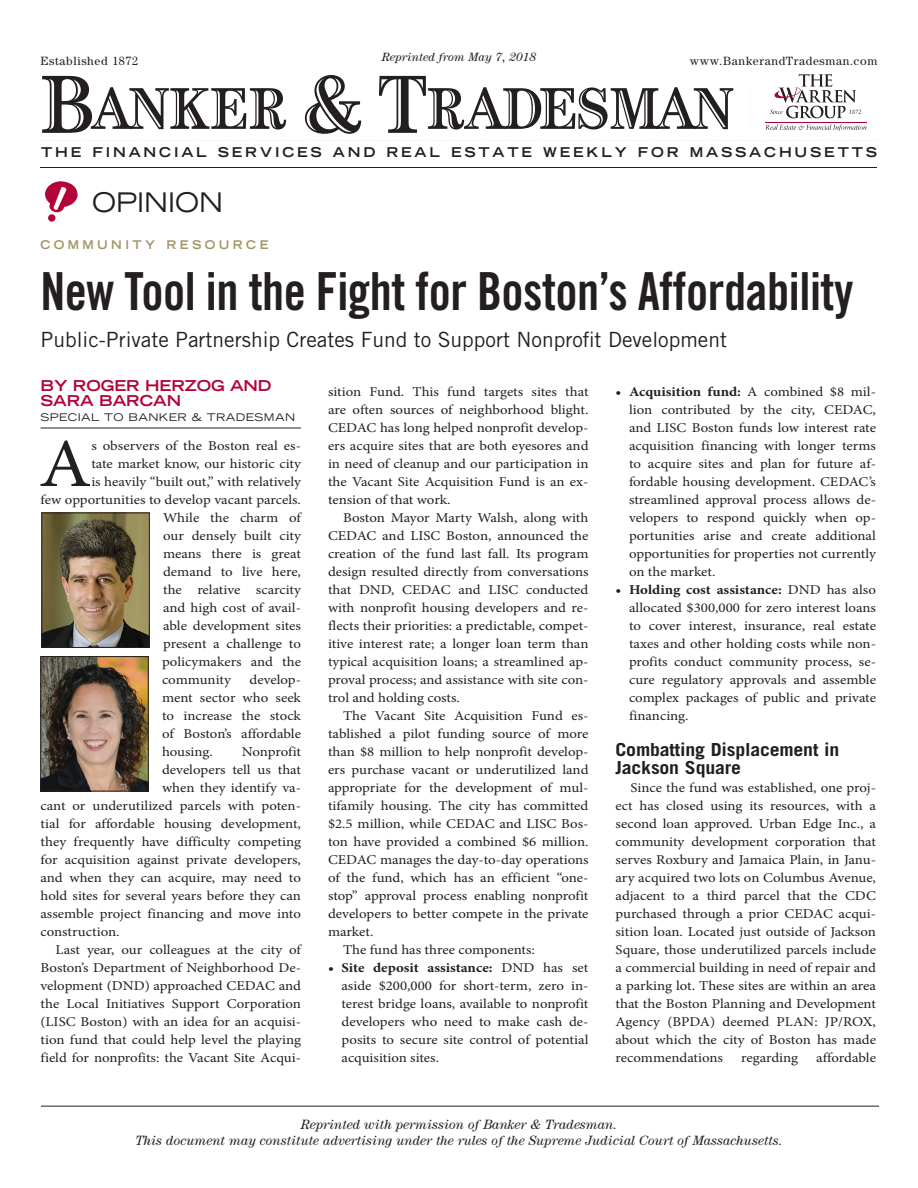
<style>
.page{position:relative;width:918px;height:1188px;background:#fff}
.page>*{position:absolute;margin:0;border:0;box-sizing:border-box;transform-origin:0 0}
.Capgraph__start{font:68.85px "Minion Pro";color:#231f20;scale:1.1 1}
.Headline__Editorial{font:52.5px "Trade Gothic LT Std Bd Cn 20";letter-spacing:-.01em;color:#231f20;scale:.95 1}
.t1{font:expanded 27px "Trade Gothic LT Std";color:#231f20;scale:.94 1}
.Subheadline__Editori{font:21px "Trade Gothic LT Std";color:#231f20}
.Subhead__Body_Text{font:700 18px/18px "Trade Gothic LT Std";letter-spacing:-.01em;color:#231f20;scale:1.1 1}
.byline__base{font:700 expanded 15px "Trade Gothic LT Std";letter-spacing:-.005em;color:#b30437}
.Body_Text__justified{font:13.5px/18px "Minion Pro";letter-spacing:-.005em;color:#231f20;text-align:justify;scale:1.1 1}
.Capgraph__start-2{font:13.5px/18px "Minion Pro";letter-spacing:-.005em;color:#231f20;text-align:justify;scale:1.1 1}
.t2{font:italic 13.5px "Century Std";letter-spacing:-.005em;color:#231f20}
.t3{font:700 expanded 13.5px "Trade Gothic LT Std";letter-spacing:.21em;color:#231f20}
.t4{font:12px "Century Std";letter-spacing:.05em;color:#231f20}
.t5{font:italic 12px "Century Std";color:#231f20}
.t6{font:700 expanded 12px "Trade Gothic LT Std";letter-spacing:.3em;color:#a19668;scale:.94 1}
.byline__base-2{font:expanded 10.5px "Trade Gothic LT Std";letter-spacing:.04em;color:#231f20}
.s1{font-weight:700}
</style>
<div class="page">
<hr style="left:41px;top:1106px;width:838px;height:1px;background:#231f20">
<svg style="left:42px;top:76px;width:244px;height:57px"></svg>
<svg style="left:305px;top:75px;width:56px;height:59px"></svg>
<svg style="left:379px;top:76px;width:354px;height:57px"></svg>
<svg style="left:765px;top:124px;width:102px;height:7px"></svg>
<hr style="left:765px;top:122px;width:102px;height:1px;background:#a90332">
<svg style="left:770px;top:74px;width:91px;height:44px"></svg>
<hr style="left:748px;top:91px;width:3px;height:41px;background:#231f20;opacity:.75">
<hr style="left:40px;top:138px;width:836px;height:3px;background:#231f20;opacity:.75">
<hr style="left:39px;top:166px;width:841px;height:4px;background:#231f20;opacity:.75">
<div style="left:48px;top:214px;width:7px;height:8px;background:#b30437;border-radius:50%"></div>
<svg style="left:45px;top:181px;width:33px;height:31px"></svg>
<hr style="left:40px;top:428px;width:261px;height:1px;background:#231f20">
<img style="left:44px;top:515px;width:104px;height:131px">
<div style="left:42px;top:513px;width:108px;height:135px;border:1px solid #231f20"></div>
<img style="left:43px;top:658px;width:104px;height:131px">
<div style="left:41px;top:656px;width:108px;height:135px;border:1px solid #231f20"></div>
<p class="t4" style="left:40px;top:53px;width:99px">Established 1872</p>
<p class="t5" style="left:382px;top:50px;width:156px">Reprinted from May 7, 2018</p>
<p class="t4" style="left:690px;top:53px;width:189px">www.BankerandTradesman.com</p>
<p class="t3" style="left:41px;top:144px;width:837px">THE FINANCIAL SERVICES AND REAL ESTATE WEEKLY FOR MASSACHUSETTS</p>
<p class="t1" style="left:92px;top:185px;width:141px">OPINION</p>
<p class="t6" style="left:40px;top:237px;width:244px">COMMUNITY RESOURCE</p>
<p class="Headline__Editorial" style="left:41px;top:260px;width:857px">New Tool in the Fight for Boston’s Affordability</p>
<p class="Subheadline__Editori" style="left:41px;top:327px;width:688px">Public-Private Partnership Creates Fund to Support Nonprofit Development</p>
<p class="byline__base" style="left:40px;top:376px;width:233px">BY ROGER HERZOG AND</p>
<p class="byline__base" style="left:40px;top:391px;width:142px">SARA BARCAN</p>
<p class="byline__base-2" style="left:40px;top:410px;width:256px">SPECIAL TO BANKER &amp; TRADESMAN</p>
<p class="Capgraph__start" style="left:39px;top:418px;width:49px">A</p>
<p class="Capgraph__start-2" style="left:91px;top:437px;width:192px">s observers of the Boston real es-</p>
<p class="Capgraph__start-2" style="left:91px;top:455px;width:192px">tate market know, our historic city</p>
<p class="Capgraph__start-2" style="left:91px;top:473px;width:192px">is heavily “built out,” with relatively</p>
<p class="Capgraph__start-2" style="left:41px;top:491px;width:238px">few opportunities to develop vacant parcels.</p>
<p class="Capgraph__start-2" style="left:163px;top:509px;width:127px">While the charm of</p>
<p class="Capgraph__start-2" style="left:163px;top:527px;width:127px">our densely built city</p>
<p class="Capgraph__start-2" style="left:163px;top:545px;width:127px">means there is great</p>
<p class="Capgraph__start-2" style="left:163px;top:563px;width:127px">demand to live here,</p>
<p class="Capgraph__start-2" style="left:163px;top:581px;width:127px">the relative scarcity</p>
<p class="Capgraph__start-2" style="left:163px;top:599px;width:127px">and high cost of avail-</p>
<p class="Capgraph__start-2" style="left:163px;top:617px;width:127px">able development sites</p>
<p class="Capgraph__start-2" style="left:163px;top:635px;width:127px">present a challenge to</p>
<p class="Capgraph__start-2" style="left:162px;top:653px;width:128px">policymakers and the</p>
<p class="Capgraph__start-2" style="left:162px;top:671px;width:64px">community</p>
<p class="Capgraph__start-2" style="left:162px;top:671px;width:128px;text-indent:87px">develop&shy;ment sector who seek to increase the stock of Boston’s affordable housing.</p>
<p class="Capgraph__start-2" style="left:242px;top:743px;width:55px">Nonprofit</p>
<p class="Capgraph__start-2" style="left:162px;top:761px;width:128px">developers tell us that</p>
<p class="Capgraph__start-2" style="left:162px;top:779px;width:128px">when they identify va-</p>
<p class="Capgraph__start-2" style="left:41px;top:797px;width:238px">cant or underutilized parcels with poten-</p>
<p class="Capgraph__start-2" style="left:41px;top:815px;width:238px">tial for affordable housing development,</p>
<p class="Capgraph__start-2" style="left:41px;top:833px;width:238px">they frequently have difficulty competing</p>
<p class="Capgraph__start-2" style="left:41px;top:851px;width:238px">for acquisition against private developers,</p>
<p class="Capgraph__start-2" style="left:41px;top:869px;width:238px">and when they can acquire, may need to</p>
<p class="Capgraph__start-2" style="left:41px;top:887px;width:238px">hold sites for several years before they can</p>
<p class="Capgraph__start-2" style="left:41px;top:905px;width:238px">assemble project financing and move into</p>
<p class="Capgraph__start-2" style="left:41px;top:923px;width:73px">construction.</p>
<p class="Body_Text__justified" style="left:41px;top:941px;width:238px;text-indent:15px">Last year, our colleagues at the city of Boston’s Department of Neighborhood De&shy;velopment (DND) approached CEDAC and the Local Initiatives Support Corporation (LISC Boston) with an idea for an acquisi&shy;tion fund that could help level the playing field for nonprofits: the Vacant Site Acqui-</p>
<p class="Body_Text__justified" style="left:328px;top:383px;width:238px">sition Fund. This fund targets sites that are often sources of neighborhood blight.<br>CEDAC has long helped nonprofit develop&shy;ers acquire sites that are both eyesores and in need of cleanup and our participation in the Vacant Site Acquisition Fund is an ex&shy;tension of that work.</p>
<p class="Body_Text__justified" style="left:328px;top:509px;width:238px;text-indent:15px">Boston Mayor Marty Walsh, along with CEDAC and LISC Boston, announced the creation of the fund last fall. Its program design resulted directly from conversations that DND, CEDAC and LISC conducted with nonprofit housing developers and re&shy;flects their priorities: a predictable, compet&shy;itive interest rate; a longer loan term than typical acquisition loans; a streamlined ap&shy;proval process; and assistance with site con&shy;trol and holding costs.</p>
<p class="Body_Text__justified" style="left:328px;top:707px;width:238px;text-indent:15px">The Vacant Site Acquisition Fund es&shy;tablished a pilot funding source of more than $8 million to help nonprofit develop&shy;ers purchase vacant or underutilized land appropriate for the development of mul&shy;tifamily housing. The city has committed $2.5 million, while CEDAC and LISC Bos&shy;ton have provided a combined $6 million.<br>CEDAC manages the day-to-day operations of the fund, which has an efficient “one&shy;stop” approval process enabling nonprofit developers to better compete in the private market.</p>
<p class="Body_Text__justified" style="left:343px;top:941px;width:176px">The fund has three components:</p>
<p class="Body_Text__justified" style="left:342px;top:959px;width:226px;text-indent:-14px"><span class="s1">• Site deposit assistance:</span> DND has set aside $200,000 for short-term, zero in&shy;terest bridge loans, available to nonprofit developers who need to make cash de&shy;posits to secure site control of potential acquisition sites.</p>
<p class="Body_Text__justified" style="left:629px;top:383px;width:226px;text-indent:-14px"><span class="s1">• Acquisition fund:</span> A combined $8 mil&shy;lion contributed by the city, CEDAC, and LISC Boston funds low interest rate acquisition financing with longer terms to acquire sites and plan for future af&shy;fordable housing development. CEDAC’s streamlined approval process allows de&shy;velopers to respond quickly when op&shy;portunities arise and create additional opportunities for properties not currently on the market.</p>
<p class="Body_Text__justified" style="left:629px;top:581px;width:226px;text-indent:-14px"><span class="s1">• Holding cost assistance:</span> DND has also allocated $300,000 for zero interest loans to cover interest, insurance, real estate taxes and other holding costs while non&shy;profits conduct community process, se&shy;cure regulatory approvals and assemble complex packages of public and private financing.</p>
<p class="Subhead__Body_Text" style="left:616px;top:740px;width:205px">Combatting Displacement in<br>Jackson Square</p>
<p class="Body_Text__justified" style="left:616px;top:779px;width:238px;text-indent:15px">Since the fund was established, one proj&shy;ect has closed using its resources, with a second loan approved. Urban Edge Inc., a community development corporation that serves Roxbury and Jamaica Plain, in Janu&shy;ary acquired two lots on Columbus Avenue, adjacent to a third parcel that the CDC purchased through a prior CEDAC acqui&shy;sition loan. Located just outside of Jackson Square, those underutilized parcels include a commercial building in need of repair and a parking lot. These sites are within an area that the Boston Planning and Development Agency (BPDA) deemed PLAN: JP/ROX, about which the city of Boston has made recommendations</p>
<p class="Body_Text__justified" style="left:741px;top:1049px;width:53px">regarding</p>
<p class="Body_Text__justified" style="left:816px;top:1049px;width:56px">affordable</p>
<p class="t2" style="left:301px;top:1117px;width:318px">Reprinted with permission of Banker &amp; Tradesman.</p>
<p class="t2" style="left:136px;top:1133px;width:649px">This document may constitute advertising under the rules of the Supreme Judicial Court of Massachusetts.</p>
</div>
